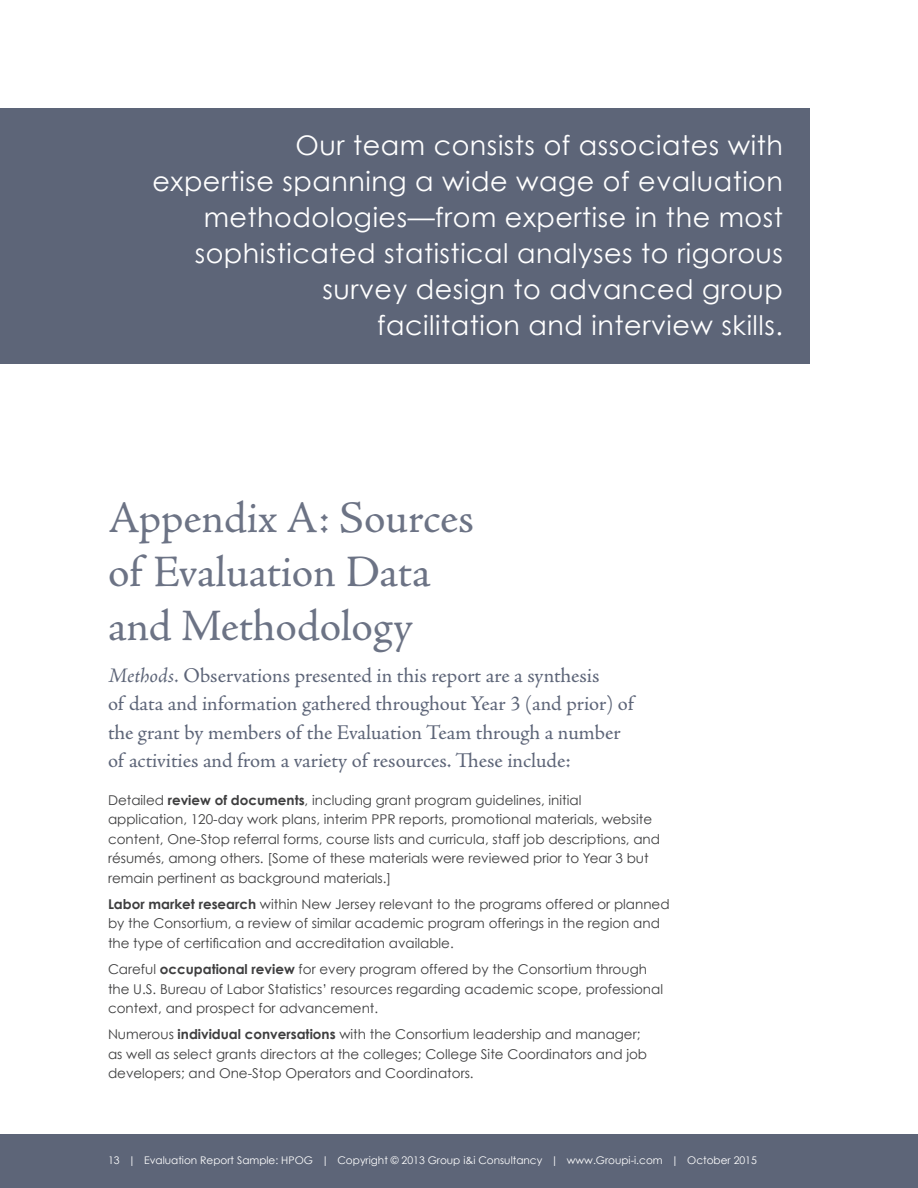
<style>
.page{position:relative;width:918px;height:1188px;background:#fff}
.page>*{position:absolute;margin:0;border:0;box-sizing:border-box;transform-origin:0 0}
.Main_Header{font:45px/54px "Adobe Jenson Pro";letter-spacing:-.005em;color:#6c7385}
.New_Big_Intro{font:27px/36px "Century Gothic";letter-spacing:.02em;color:#fff;text-align:right}
.Intro_Copy{font:21px/28.5px "Adobe Jenson Pro";letter-spacing:-.005em;color:#5d6578}
.Copy{font:13.5px/19.5px "Century Gothic";color:#3e3e3f}
.t1{font:10.5px "Century Gothic";color:#fff}
.s1{font-style:italic}
.s2{font-weight:700}
</style>
<div class="page">
<div style="left:0;top:1134px;width:918px;height:54px;background:#5d6578"></div>
<div style="left:0;top:108px;width:810px;height:256px;background:#5d6578"></div>
<p class="New_Big_Intro" style="left:295px;top:126px;width:489px">Our team consists of associates with</p>
<p class="New_Big_Intro" style="left:152px;top:162px;width:632px">expertise spanning a wide wage of evaluation methodologies—from expertise in the most</p>
<p class="New_Big_Intro" style="left:195px;top:234px;width:590px">sophisticated statistical analyses to rigorous</p>
<p class="New_Big_Intro" style="left:322px;top:270px;width:462px">survey design to advanced group</p>
<p class="New_Big_Intro" style="left:377px;top:306px;width:407px">facilitation and interview skills.</p>
<p class="Main_Header" style="left:108px;top:492px;width:367px">Appendix A: Sources of Evaluation Data and Methodology</p>
<p class="Intro_Copy" style="left:108px;top:661px;width:527px"><span class="s1">Methods.</span> Observations presented in this report are a synthesis<br>of data and information gathered throughout Year 3 (and prior) of the grant by members of the Evaluation Team through a number of activities and from a variety of resources. These include:</p>
<p class="Copy" style="left:108px;top:790px;width:554px">Detailed <span class="s2">review of documents</span>, including grant program guidelines, initial application, 120-day work plans, interim PPR reports, promotional materials, website content, One-Stop referral forms, course lists and curricula, staff job descriptions, and résumés, among others. [Some of these materials were reviewed prior to Year 3 but remain pertinent as background materials.]</p>
<p class="Copy" style="left:108px;top:894px;width:563px"><span class="s2">Labor market research</span> within New Jersey relevant to the programs offered or planned by the Consortium, a review of similar academic program offerings in the region and the type of certification and accreditation available.</p>
<p class="Copy" style="left:108px;top:959px;width:557px">Careful <span class="s2">occupational review</span> for every program offered by the Consortium through the U.S. Bureau of Labor Statistics’ resources regarding academic scope, professional context, and prospect for advancement.</p>
<p class="Copy" style="left:108px;top:1025px;width:541px">Numerous <span class="s2">individual conversations</span> with the Consortium leadership and manager; as well as select grants directors at the colleges; College Site Coordinators and job developers; and One-Stop Operators and Coordinators.</p>
<p class="t1" style="left:108px;top:1154px;width:650px">13 | Evaluation Report Sample: HPOG | Copyright © 2013 Group i&amp;i Consultancy | www.Groupi-i.com | October 2015</p>
</div>
